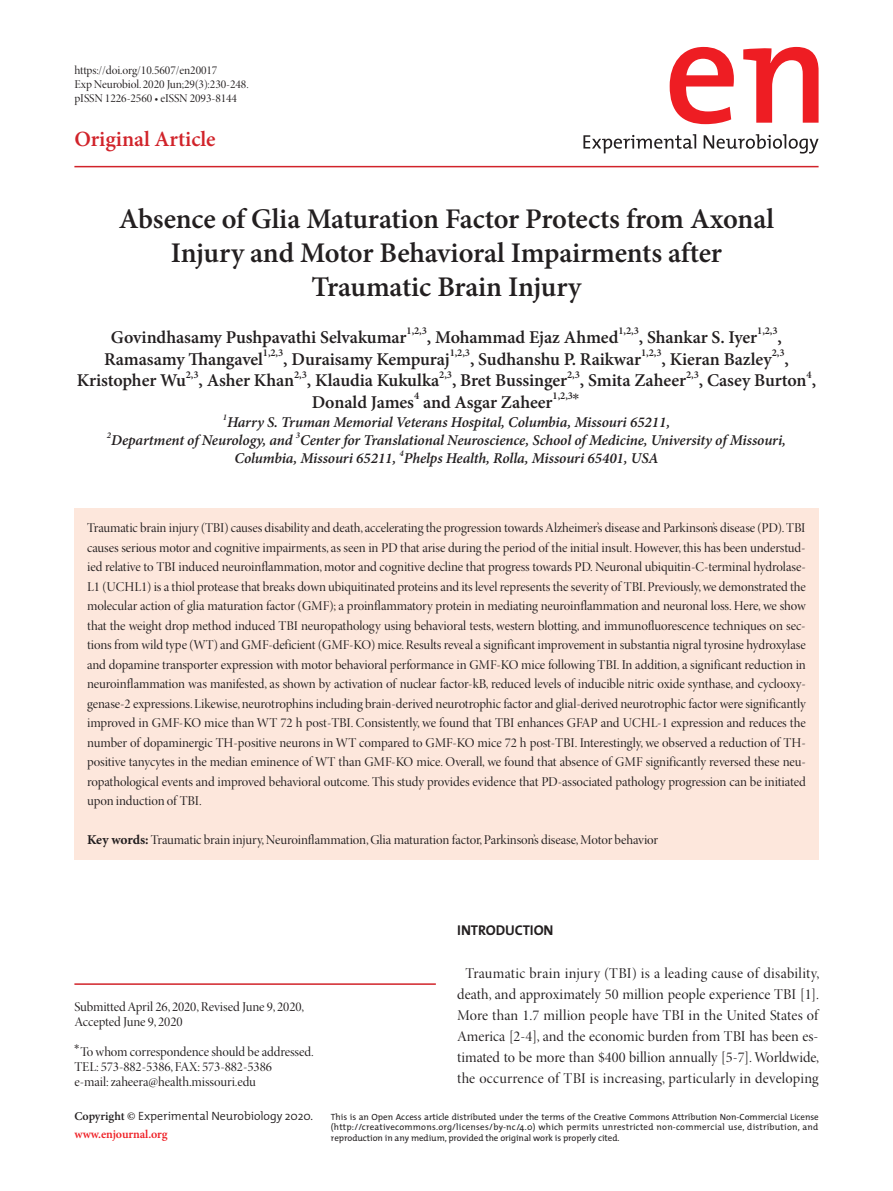
<style>
.page{position:relative;width:893px;height:1191px;background:#fff}
.page>*{position:absolute;margin:0;border:0;box-sizing:border-box;transform-origin:0 0}
.t1{font:600 28.5px/34.2px "Minion Pro";letter-spacing:-.01em;color:#231f20;text-align:center}
.t2{font:600 21.75px "Minion Pro";letter-spacing:-.005em;color:#d1232a}
.t3{font:600 18px "Minion Pro";letter-spacing:-.005em;color:#231f20}
.t4{font:15px/21px "Minion Pro Disp";letter-spacing:.005em;color:#231f20;text-align:center}
.t5{font:italic 600 15px/18px "Minion Pro";letter-spacing:-.01em;color:#231f20}
.t6{font:700 14.25px "The Mix";letter-spacing:-.005em;color:#231f20}
.t7{font:13.5px/19.5px "Minion Pro Disp";letter-spacing:-.005em;color:#231f20}
.t8{font:12px/14.4px "Minion Pro Disp";letter-spacing:-.005em;color:#231f20}
.t9{font:300 12px "The Mix";letter-spacing:-.005em;color:#231f20}
.t10{font:600 12px "Minion Pro";letter-spacing:-.005em;color:#ee1d23}
.t11{font:600 10.5px "Minion Pro";color:#231f20}
.t12{font:9px/10.8px "The Mix";letter-spacing:-.005em;color:#231f20;text-align:justify}
.t13{font:italic 600 8.7px "Minion Pro";color:#231f20}
.s1{font-family:"Modern";font-weight:400;font-size:18px}
.s2{font-family:"Minion Pro";font-weight:700}
.s3{font-family:"Minion Pro";font-weight:600}
</style>
<div class="page">
<hr style="left:74px;top:166px;width:745px;height:1px;background:#d1232a">
<svg style="left:670px;top:47px;width:149px;height:77px"></svg>
<svg style="left:583px;top:134px;width:236px;height:19px"></svg>
<div style="left:74px;top:508px;width:745px;height:351px;background:#fde7dc"></div>
<hr style="left:74px;top:983px;width:362px;height:1px;background:#d1232a">
<p class="t8" style="left:74px;top:63px;width:176px">https://doi.org/10.5607/en20017<br>Exp Neurobiol. 2020 Jun;29(3):230-248. pISSN 1226-2560 • eISSN 2093-8144</p>
<h2 class="t2" style="left:74px;top:123px;width:143px">Original Article</h2>
<h1 class="t1" style="left:119px;top:201px;width:656px">Absence of Glia Maturation Factor Protects from Axonal<br>Injury and Motor Behavioral Impairments after<br>Traumatic Brain Injury</h1>
<h3 class="t3" style="left:111px;top:325px;width:297px">Govindhasamy Pushpavathi Selvakumar</h3>
<p class="t11" style="left:407px;top:324px;width:22px">1,2,3</p>
<h3 class="t3" style="left:427px;top:325px;width:193px">, Mohammad Ejaz Ahmed</h3>
<p class="t11" style="left:618px;top:324px;width:22px">1,2,3</p>
<h3 class="t3" style="left:639px;top:325px;width:120px">, Shankar S. Iyer</h3>
<p class="t11" style="left:757px;top:324px;width:22px">1,2,3</p>
<h3 class="t3" style="left:778px;top:325px;width:6px">,</h3>
<h3 class="t3" style="left:104px;top:346px;width:160px">Ramasamy Thangavel</h3>
<p class="t11" style="left:263px;top:345px;width:22px">1,2,3</p>
<h3 class="t3" style="left:283px;top:346px;width:168px">, Duraisamy Kempuraj</h3>
<p class="t11" style="left:450px;top:345px;width:22px">1,2,3</p>
<h3 class="t3" style="left:470px;top:346px;width:173px">, Sudhanshu P. Raikwar</h3>
<p class="t11" style="left:641px;top:345px;width:22px">1,2,3</p>
<h3 class="t3" style="left:661px;top:346px;width:112px">, Kieran Bazley</h3>
<p class="t11" style="left:772px;top:345px;width:14px">2,3</p>
<h3 class="t3" style="left:784px;top:346px;width:6px">,</h3>
<h3 class="t3" style="left:77px;top:368px;width:111px">Kristopher Wu</h3>
<p class="t11" style="left:186px;top:367px;width:14px">2,3</p>
<h3 class="t3" style="left:199px;top:368px;width:97px">, Asher Khan</h3>
<p class="t11" style="left:294px;top:367px;width:14px">2,3</p>
<h3 class="t3" style="left:307px;top:368px;width:134px">, Klaudia Kukulka</h3>
<p class="t11" style="left:439px;top:367px;width:14px">2,3</p>
<h3 class="t3" style="left:452px;top:368px;width:117px">, Bret Bussinger</h3>
<p class="t11" style="left:567px;top:367px;width:14px">2,3</p>
<h3 class="t3" style="left:580px;top:368px;width:108px">, Smita Zaheer</h3>
<p class="t11" style="left:686px;top:367px;width:14px">2,3</p>
<h3 class="t3" style="left:699px;top:368px;width:119px">, Casey Burton ,</h3>
<p class="t11" style="left:807px;top:367px;width:7px">4</p>
<h3 class="t3" style="left:312px;top:389px;width:104px">Donald James</h3>
<p class="t11" style="left:414px;top:389px;width:7px">4</p>
<h3 class="t3" style="left:423px;top:389px;width:131px">and Asgar Zaheer</h3>
<p class="t11" style="left:553px;top:389px;width:30px">1,2,3<span class="s1">*</span></p>
<p class="t13" style="left:223px;top:411px;width:6px">1</p>
<p class="t5" style="left:227px;top:413px;width:445px">Harry S. Truman Memorial Veterans Hospital, Columbia, Missouri 65211,</p>
<p class="t13" style="left:107px;top:429px;width:6px">2</p>
<p class="t5" style="left:111px;top:431px;width:183px">Department of Neurology, and</p>
<p class="t13" style="left:296px;top:429px;width:6px">3</p>
<p class="t5" style="left:234px;top:431px;width:553px;text-indent:66px">Center for Translational Neuroscience, School of Medicine, University of Missouri,<br>Columbia, Missouri 65211,</p>
<p class="t13" style="left:400px;top:447px;width:6px">4</p>
<p class="t5" style="left:404px;top:449px;width:256px">Phelps Health, Rolla, Missouri 65401, USA</p>
<p class="t7" style="left:87px;top:518px;width:720px;text-align:justify">Traumatic brain injury (TBI) causes disability and death, accelerating the progression towards Alzheimer’s disease and Parkinson’s disease (PD). TBI causes serious motor and cognitive impairments, as seen in PD that arise during the period of the initial insult. However, this has been understud&shy;ied relative to TBI induced neuroinflammation, motor and cognitive decline that progress towards PD. Neuronal ubiquitin-C-terminal hydrolase-L1 (UCHL1) is a thiol protease that breaks down ubiquitinated proteins and its level represents the severity of TBI. Previously, we demonstrated the molecular action of glia maturation factor (GMF); a proinflammatory protein in mediating neuroinflammation and neuronal loss. Here, we show that the weight drop method induced TBI neuropathology using behavioral tests, western blotting, and immunofluorescence techniques on sec&shy;tions from wild type (WT) and GMF-deficient (GMF-KO) mice. Results reveal a significant improvement in substantia nigral tyrosine hydroxylase and dopamine transporter expression with motor behavioral performance in GMF-KO mice following TBI. In addition, a significant reduction in neuroinflammation was manifested, as shown by activation of nuclear factor-kB, reduced levels of inducible nitric oxide synthase, and cyclooxy&shy;genase-2 expressions. Likewise, neurotrophins including brain-derived neurotrophic factor and glial-derived neurotrophic factor were significantly improved in GMF-KO mice than WT 72 h post-TBI. Consistently, we found that TBI enhances GFAP and UCHL-1 expression and reduces the number of dopaminergic TH-positive neurons in WT compared to GMF-KO mice 72 h post-TBI. Interestingly, we observed a reduction of TH&shy;positive tanycytes in the median eminence of WT than GMF-KO mice. Overall, we found that absence of GMF significantly reversed these neu&shy;ropathological events and improved behavioral outcome. This study provides evidence that PD-associated pathology progression can be initiated upon induction of TBI.</p>
<p class="t7" style="left:87px;top:830px;width:572px"><span class="s2">Key words:</span> Traumatic brain injury, Neuroinflammation, Glia maturation factor, Parkinson’s disease, Motor behavior</p>
<p class="t7" style="left:74px;top:1000px;width:231px;line-height:15px">Submitted April 26, 2020, Revised June 9, 2020,<br>Accepted June 9, 2020</p>
<p class="t7" style="left:74px;top:1045px;width:241px;line-height:15px"><sup>*</sup>To whom correspondence should be addressed.<br>TEL: 573-882-5386, FAX: 573-882-5386<br>e-mail: zaheera@health.missouri.edu</p>
<p class="t9" style="left:74px;top:1106px;width:240px"><span class="s3">Copyright ©</span> Experimental Neurobiology 2020.</p>
<p class="t10" style="left:74px;top:1126px;width:95px">www.enjournal.org</p>
<p class="t6" style="left:457px;top:918px;width:98px">INTRODUCTION</p>
<p class="t4" style="left:457px;top:962px;width:364px">Traumatic brain injury (TBI) is a leading cause of disability, death, and approximately 50 million people experience TBI [1].<br>More than 1.7 million people have TBI in the United States of America [2-4], and the economic burden from TBI has been es&shy;timated to be more than $400 billion annually [5-7]. Worldwide, the occurrence of TBI is increasing, particularly in developing</p>
<p class="t12" style="left:331px;top:1110px;width:489px">This is an Open Access article distributed under the terms of the Creative Commons Attribution Non-Commercial License (http://creativecommons.org/licenses/by-nc/4.0) which permits unrestricted non-commercial use, distribution, and reproduction in any medium, provided the original work is properly cited.</p>
</div>
